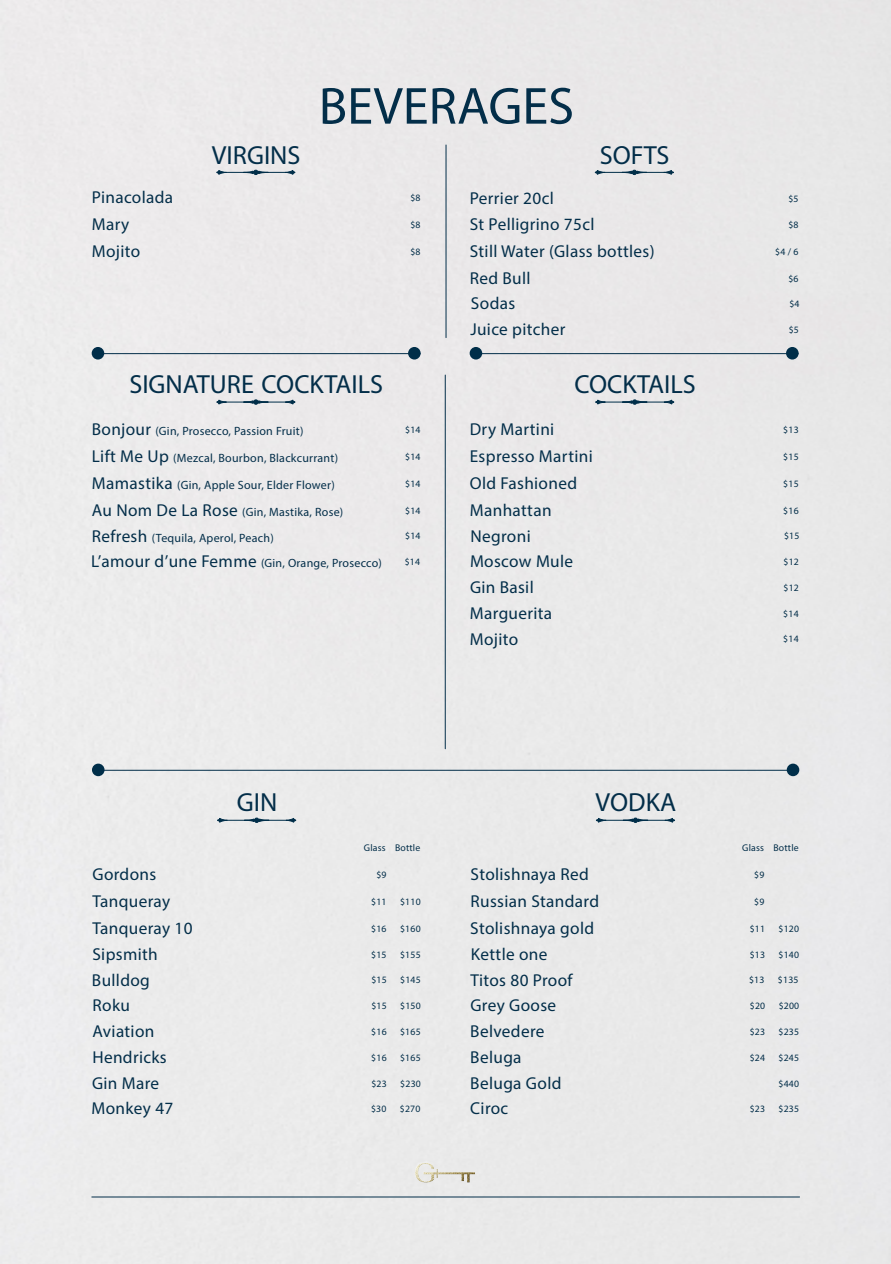
<style>
.page{position:relative;width:891px;height:1264px;background:#eae9ea}
.page>*{position:absolute;margin:0;border:0;box-sizing:border-box;transform-origin:0 0}
.t1{font:52.5px "Myriad Pro";color:#032e49}
.t2{font:26.25px "Myriad Pro";color:#032e49}
.t3{font:17.25px "Myriad Pro";letter-spacing:.02em;color:#032e49}
.t4{font:12px "Myriad Pro";letter-spacing:.02em;color:#032e49}
.t5{font:9.75px "Myriad Pro";letter-spacing:.02em;color:#032e49}
.s1{font-size:17.25px}
</style>
<div class="page">
<hr style="left:98px;top:353px;width:322px;height:1px;background:#032e49">
<hr style="left:92px;top:1196px;width:708px;height:1px;background:#032e49">
<svg style="left:216px;top:170px;width:80px;height:5px"></svg>
<svg style="left:595px;top:170px;width:79px;height:5px"></svg>
<hr style="left:446px;top:145px;width:1px;height:193px;background:#032e49">
<div style="left:92px;top:347px;width:12px;height:12px;background:#002e49;border-radius:50%"></div>
<div style="left:408px;top:347px;width:13px;height:12px;background:#002e49;border-radius:50%"></div>
<img style="left:409px;top:1158px;width:72px;height:28px">
<hr style="left:476px;top:353px;width:322px;height:1px;background:#032e49">
<div style="left:470px;top:347px;width:12px;height:12px;background:#002e49;border-radius:50%"></div>
<div style="left:786px;top:347px;width:13px;height:12px;background:#002e49;border-radius:50%"></div>
<svg style="left:595px;top:400px;width:80px;height:4px"></svg>
<hr style="left:445px;top:375px;width:1px;height:374px;background:#032e49">
<hr style="left:99px;top:770px;width:694px;height:1px;background:#032e49">
<div style="left:92px;top:763px;width:13px;height:13px;background:#002e49;border-radius:50%"></div>
<div style="left:787px;top:763px;width:12px;height:13px;background:#002e49;border-radius:50%"></div>
<svg style="left:216px;top:400px;width:80px;height:4px"></svg>
<svg style="left:596px;top:818px;width:79px;height:4px"></svg>
<svg style="left:217px;top:818px;width:79px;height:4px"></svg>
<p class="t1" style="left:319px;top:74px;width:257px">BEVERAGES</p>
<p class="t2" style="left:212px;top:138px;width:90px">VIRGINS</p>
<p class="t2" style="left:600px;top:138px;width:71px">SOFTS</p>
<p class="t3" style="left:92px;top:187px;width:83px">Pinacolada</p>
<p class="t5" style="left:410px;top:192px;width:12px">$8</p>
<p class="t3" style="left:92px;top:213px;width:39px">Mary</p>
<p class="t5" style="left:410px;top:219px;width:12px">$8</p>
<p class="t3" style="left:92px;top:240px;width:50px">Mojito</p>
<p class="t5" style="left:410px;top:245px;width:12px">$8</p>
<p class="t2" style="left:129px;top:368px;width:255px">SIGNATURE COCKTAILS</p>
<p class="t4" style="left:92px;top:424px;width:213px"><span class="s1">Bonjour</span> (Gin, Prosecco, Passion Fruit)</p>
<p class="t5" style="left:405px;top:424px;width:17px">$14</p>
<p class="t4" style="left:92px;top:450px;width:248px"><span class="s1">Lift Me Up</span> (Mezcal, Bourbon, Blackcurrant)</p>
<p class="t5" style="left:405px;top:450px;width:17px">$14</p>
<p class="t4" style="left:92px;top:477px;width:244px"><span class="s1">Mamastika</span> (Gin, Apple Sour, Elder Flower)</p>
<p class="t5" style="left:405px;top:477px;width:17px">$14</p>
<p class="t4" style="left:92px;top:504px;width:253px"><span class="s1">Au Nom De La Rose</span> (Gin, Mastika, Rose)</p>
<p class="t5" style="left:405px;top:504px;width:17px">$14</p>
<p class="t4" style="left:92px;top:530px;width:184px"><span class="s1">Refresh</span> (Tequila, Aperol, Peach)</p>
<p class="t5" style="left:405px;top:530px;width:17px">$14</p>
<p class="t4" style="left:91px;top:556px;width:292px"><span class="s1">L’amour d’une Femme</span> (Gin, Orange, Prosecco)</p>
<p class="t5" style="left:405px;top:556px;width:17px">$14</p>
<p class="t3" style="left:470px;top:187px;width:86px">Perrier 20cl</p>
<p class="t5" style="left:788px;top:192px;width:12px">$5</p>
<p class="t3" style="left:470px;top:214px;width:126px">St Pelligrino 75cl</p>
<p class="t5" style="left:788px;top:219px;width:12px">$8</p>
<p class="t3" style="left:470px;top:241px;width:186px">Still Water (Glass bottles)</p>
<p class="t5" style="left:775px;top:246px;width:25px">$4 / 6</p>
<p class="t3" style="left:470px;top:268px;width:62px">Red Bull</p>
<p class="t5" style="left:788px;top:273px;width:12px">$6</p>
<p class="t3" style="left:471px;top:293px;width:46px">Sodas</p>
<p class="t3" style="left:470px;top:318px;width:97px">Juice pitcher</p>
<p class="t2" style="left:574px;top:368px;width:123px">COCKTAILS</p>
<p class="t5" style="left:789px;top:298px;width:12px">$4</p>
<p class="t5" style="left:789px;top:323px;width:12px">$5</p>
<p class="t3" style="left:470px;top:419px;width:86px">Dry Martini</p>
<p class="t5" style="left:783px;top:424px;width:17px">$13</p>
<p class="t3" style="left:470px;top:445px;width:124px">Espresso Martini</p>
<p class="t5" style="left:783px;top:450px;width:17px">$15</p>
<p class="t3" style="left:470px;top:472px;width:109px">Old Fashioned</p>
<p class="t5" style="left:783px;top:477px;width:17px">$15</p>
<p class="t3" style="left:470px;top:499px;width:83px">Manhattan</p>
<p class="t5" style="left:783px;top:504px;width:17px">$16</p>
<p class="t3" style="left:471px;top:525px;width:62px">Negroni</p>
<p class="t5" style="left:784px;top:530px;width:17px">$15</p>
<p class="t3" style="left:470px;top:551px;width:105px">Moscow Mule</p>
<p class="t5" style="left:783px;top:556px;width:17px">$12</p>
<p class="t3" style="left:470px;top:577px;width:65px">Gin Basil</p>
<p class="t5" style="left:783px;top:582px;width:17px">$12</p>
<p class="t3" style="left:470px;top:602px;width:84px">Marguerita</p>
<p class="t5" style="left:783px;top:607px;width:17px">$14</p>
<p class="t3" style="left:470px;top:628px;width:50px">Mojito</p>
<p class="t5" style="left:783px;top:633px;width:17px">$14</p>
<p class="t2" style="left:237px;top:786px;width:42px">GIN</p>
<p class="t2" style="left:595px;top:786px;width:82px">VODKA</p>
<p class="t5" style="left:364px;top:842px;width:23px">Glass</p>
<p class="t5" style="left:395px;top:842px;width:27px">Bottle</p>
<p class="t5" style="left:376px;top:869px;width:12px">$9</p>
<p class="t5" style="left:371px;top:895px;width:17px">$11</p>
<p class="t5" style="left:371px;top:922px;width:17px">$16</p>
<p class="t5" style="left:371px;top:948px;width:17px">$15</p>
<p class="t5" style="left:371px;top:974px;width:17px">$15</p>
<p class="t5" style="left:371px;top:1000px;width:17px">$15</p>
<p class="t5" style="left:371px;top:1025px;width:17px">$16</p>
<p class="t5" style="left:371px;top:1051px;width:17px">$16</p>
<p class="t5" style="left:371px;top:1077px;width:17px">$23</p>
<p class="t3" style="left:92px;top:863px;width:65px">Gordons</p>
<p class="t3" style="left:92px;top:890px;width:79px">Tanqueray</p>
<p class="t5" style="left:400px;top:895px;width:22px">$110</p>
<p class="t3" style="left:92px;top:917px;width:102px">Tanqueray 10</p>
<p class="t5" style="left:400px;top:922px;width:22px">$160</p>
<p class="t3" style="left:92px;top:943px;width:67px">Sipsmith</p>
<p class="t5" style="left:400px;top:948px;width:22px">$155</p>
<p class="t3" style="left:92px;top:969px;width:59px">Bulldog</p>
<p class="t5" style="left:400px;top:974px;width:22px">$145</p>
<p class="t3" style="left:93px;top:995px;width:39px">Roku</p>
<p class="t5" style="left:400px;top:1000px;width:22px">$150</p>
<p class="t3" style="left:92px;top:1020px;width:63px">Aviation</p>
<p class="t5" style="left:400px;top:1025px;width:22px">$165</p>
<p class="t3" style="left:92px;top:1046px;width:76px">Hendricks</p>
<p class="t5" style="left:400px;top:1051px;width:22px">$165</p>
<p class="t3" style="left:92px;top:1072px;width:69px">Gin Mare</p>
<p class="t5" style="left:400px;top:1077px;width:22px">$230</p>
<p class="t3" style="left:91px;top:1097px;width:83px">Monkey 47</p>
<p class="t5" style="left:371px;top:1102px;width:17px">$30</p>
<p class="t5" style="left:400px;top:1102px;width:22px">$270</p>
<p class="t3" style="left:471px;top:863px;width:120px">Stolishnaya Red</p>
<p class="t3" style="left:471px;top:890px;width:130px">Russian Standard</p>
<p class="t3" style="left:470px;top:917px;width:125px">Stolishnaya gold</p>
<p class="t3" style="left:471px;top:943px;width:78px">Kettle one</p>
<p class="t3" style="left:470px;top:969px;width:104px">Titos 80 Proof</p>
<p class="t3" style="left:470px;top:995px;width:87px">Grey Goose</p>
<p class="t3" style="left:470px;top:1020px;width:76px">Belvedere</p>
<p class="t3" style="left:470px;top:1046px;width:53px">Beluga</p>
<p class="t3" style="left:470px;top:1072px;width:93px">Beluga Gold</p>
<p class="t3" style="left:470px;top:1097px;width:40px">Ciroc</p>
<p class="t5" style="left:742px;top:842px;width:23px">Glass</p>
<p class="t5" style="left:773px;top:842px;width:27px">Bottle</p>
<p class="t5" style="left:754px;top:869px;width:12px">$9</p>
<p class="t5" style="left:754px;top:895px;width:12px">$9</p>
<p class="t5" style="left:750px;top:922px;width:17px">$11</p>
<p class="t5" style="left:750px;top:948px;width:17px">$13</p>
<p class="t5" style="left:749px;top:974px;width:17px">$13</p>
<p class="t5" style="left:750px;top:1000px;width:17px">$20</p>
<p class="t5" style="left:750px;top:1025px;width:17px">$23</p>
<p class="t5" style="left:750px;top:1051px;width:17px">$24</p>
<p class="t5" style="left:779px;top:922px;width:22px">$120</p>
<p class="t5" style="left:779px;top:948px;width:22px">$140</p>
<p class="t5" style="left:778px;top:974px;width:22px">$135</p>
<p class="t5" style="left:779px;top:1000px;width:22px">$200</p>
<p class="t5" style="left:779px;top:1025px;width:22px">$235</p>
<p class="t5" style="left:779px;top:1051px;width:22px">$245</p>
<p class="t5" style="left:779px;top:1077px;width:22px">$440</p>
<p class="t5" style="left:779px;top:1102px;width:22px">$235</p>
<p class="t5" style="left:750px;top:1102px;width:17px">$23</p>
</div>
